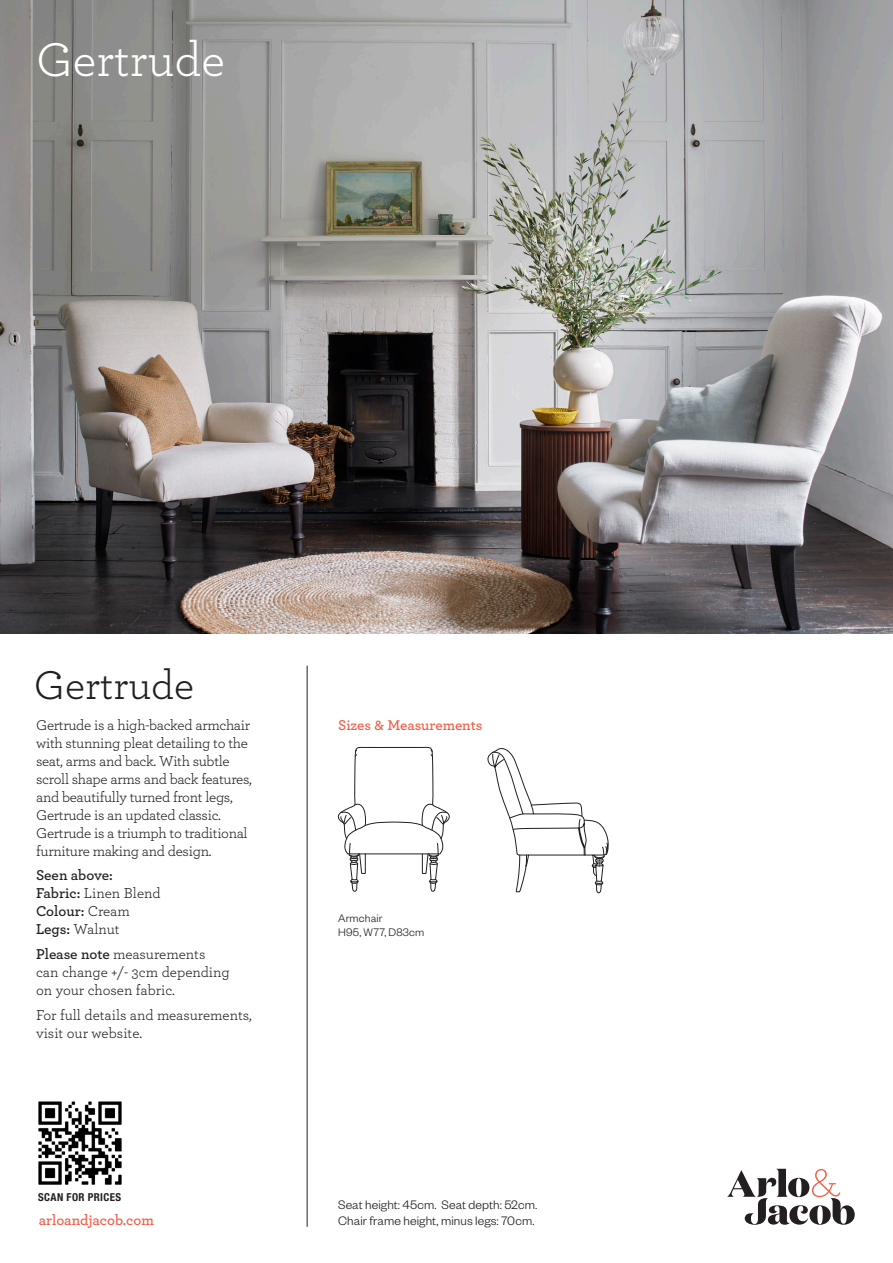
<style>
.page{position:relative;width:893px;height:1263px;background:#fff}
.page>*{position:absolute;margin:0;border:0;box-sizing:border-box;transform-origin:0 0}
.t1{font:49.5px "Archer";color:#fff}
.t2{font:42px "Archer";color:#231f20}
.t3{font:15px/18px "Archer";letter-spacing:-.02em;color:#231f20}
.t4{font:15px/18px "Archer";color:#231f20}
.t5{font:600 15px/18px "Archer";letter-spacing:-.005em;color:#231f20}
.t6{font:600 15px "Archer";color:#f15e48}
.t7{font:600 14.85px "Archer";letter-spacing:-.01em;color:#f15e48}
.t8{font:300 13.5px/16.2px "Founders Grotesk";letter-spacing:.01em;color:#231f20}
.t9{font:300 12px "Founders Grotesk";letter-spacing:.015em;color:#231f20}
.t10{font:700 condensed 10.95px "Helvetica Neue LT Pro";letter-spacing:.04em;color:#231f20}
.s1{font-weight:400}
.s2{font-weight:600}
</style>
<div class="page">
<hr style="left:307px;top:666px;width:1px;height:561px;background:#231f20">
<svg style="left:487px;top:748px;width:122px;height:146px"></svg>
<svg style="left:337px;top:747px;width:113px;height:145px"></svg>
<img style="left:38px;top:1101px;width:84px;height:84px">
<img style="left:0;top:0;width:893px;height:634px">
<svg style="left:727px;top:1169px;width:128px;height:56px"></svg>
<p class="t1" style="left:36px;top:25px;width:190px">Gertrude</p>
<p class="t2" style="left:34px;top:656px;width:162px">Gertrude</p>
<p class="t3" style="left:36px;top:715px;width:217px">Gertrude is a high-backed armchair with stunning pleat detailing to the seat, arms and back. With subtle scroll shape arms and back features, and beautifully turned front legs, Gertrude is an updated classic.<br>Gertrude is a triumph to traditional furniture making and design.</p>
<p class="t5" style="left:36px;top:865px;width:126px">Seen above:<br>Fabric: <span class="s1">Linen Blend<br></span>Colour: <span class="s1">Cream<br></span>Legs: <span class="s1">Walnut</span></p>
<p class="t4" style="left:36px;top:944px;width:195px"><span class="s2">Please note</span> measurements can change +/- 3cm depending on your chosen fabric.</p>
<p class="t4" style="left:36px;top:1005px;width:217px">For full details and measurements, visit our website.</p>
<p class="t10" style="left:38px;top:1191px;width:85px">SCAN FOR PRICES</p>
<p class="t6" style="left:39px;top:1208px;width:117px">arloandjacob.com</p>
<p class="t7" style="left:338px;top:713px;width:146px">Sizes &amp; Measurements</p>
<p class="t9" style="left:338px;top:911px;width:46px">Armchair</p>
<p class="t9" style="left:338px;top:925px;width:88px">H95, W77, D83cm</p>
<p class="t8" style="left:338px;top:1195px;width:201px">Seat height: 45cm. Seat depth: 52cm.<br>Chair frame height, minus legs: 70cm.</p>
</div>
